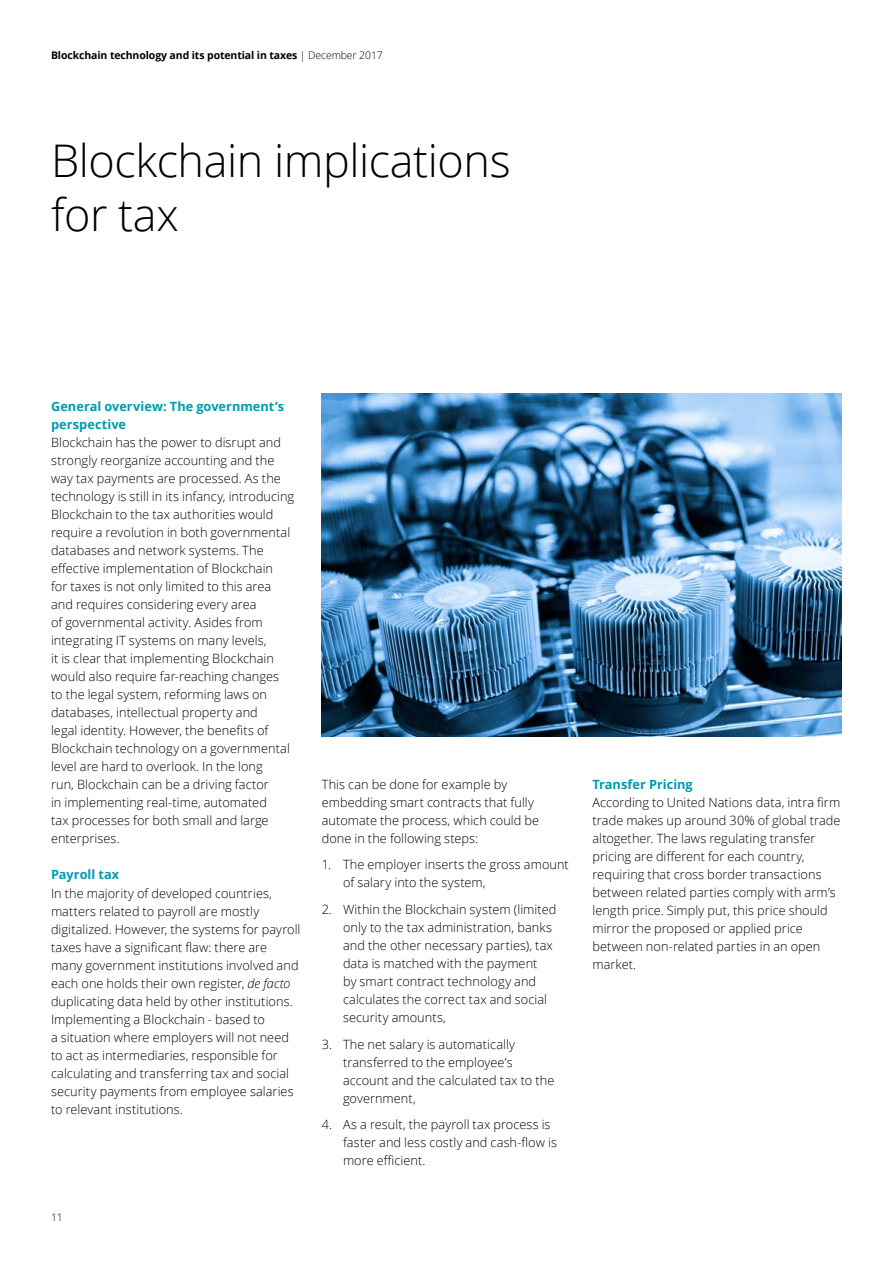
<style>
.page{position:relative;width:893px;height:1263px;background:#fff}
.page>*{position:absolute;margin:0;border:0;box-sizing:border-box;transform-origin:0 0}
.t1{font:300 45px/54px "Open Sans";letter-spacing:-.01em;color:#000}
.t2{font:300 12.75px/18px "Open Sans";letter-spacing:.005em;color:#000}
.t3{font:700 12.75px/18px "Open Sans";letter-spacing:.005em;color:#0099b3}
.t4{font:700 10.5px "Open Sans";letter-spacing:-.01em;color:#000}
.t5{font:300 10.5px "Open Sans";color:#000}
.s1{font-weight:300}
.s2{font-style:italic}
</style>
<div class="page">
<img style="left:322px;top:393px;width:520px;height:344px">
<p class="t4" style="left:51px;top:48px;width:333px">Blockchain technology and its potential in taxes <span class="s1">| December 2017</span></p>
<h1 class="t1" style="left:51px;top:132px;width:461px">Blockchain implications for tax</h1>
<p class="t3" style="left:51px;top:397px;width:235px">General overview: The government’s perspective</p>
<p class="t2" style="left:51px;top:433px;width:245px">Blockchain has the power to disrupt and strongly reorganize accounting and the way tax payments are processed. As the technology is still in its infancy, introducing Blockchain to the tax authorities would require a revolution in both governmental databases and network systems. The effective implementation of Blockchain<br>for taxes is not only limited to this area and requires considering every area<br>of governmental activity. Asides from integrating IT systems on many levels,<br>it is clear that implementing Blockchain would also require far-reaching changes<br>to the legal system, reforming laws on databases, intellectual property and<br>legal identity. However, the benefits of Blockchain technology on a governmental level are hard to overlook. In the long<br>run, Blockchain can be a driving factor<br>in implementing real-time, automated<br>tax processes for both small and large enterprises.</p>
<p class="t3" style="left:51px;top:865px;width:70px">Payroll tax</p>
<p class="t2" style="left:51px;top:883px;width:251px">In the majority of developed countries, matters related to payroll are mostly digitalized. However, the systems for payroll taxes have a significant flaw: there are many government institutions involved and each one holds their own register, <span class="s2">de facto </span>duplicating data held by other institutions.<br>Implementing a Blockchain - based to<br>a situation where employers will not need to act as intermediaries, responsible for calculating and transferring tax and social security payments from employee salaries to relevant institutions.</p>
<p class="t5" style="left:51px;top:1210px;width:13px">11</p>
<p class="t2" style="left:322px;top:775px;width:219px">This can be done for example by embedding smart contracts that fully automate the process, which could be done in the following steps:</p>
<p class="t2" style="left:343px;top:855px;width:227px;text-indent:-21px">1. The employer inserts the gross amount of salary into the system,</p>
<p class="t2" style="left:343px;top:900px;width:215px;text-indent:-21px">2. Within the Blockchain system (limited only to the tax administration, banks and the other necessary parties), tax data is matched with the payment<br>by smart contract technology and calculates the correct tax and social security amounts,</p>
<p class="t2" style="left:343px;top:1034px;width:213px;text-indent:-21px">3. The net salary is automatically transferred to the employee’s account and the calculated tax to the government,</p>
<p class="t2" style="left:343px;top:1115px;width:215px;text-indent:-21px">4. As a result, the payroll tax process is faster and less costly and cash-flow is more efficient.</p>
<p class="t3" style="left:592px;top:775px;width:102px">Transfer Pricing</p>
<p class="t2" style="left:592px;top:793px;width:250px">According to United Nations data, intra firm trade makes up around 30% of global trade altogether. The laws regulating transfer pricing are different for each country, requiring that cross border transactions between related parties comply with arm’s length price. Simply put, this price should mirror the proposed or applied price between non-related parties in an open market.</p>
</div>
